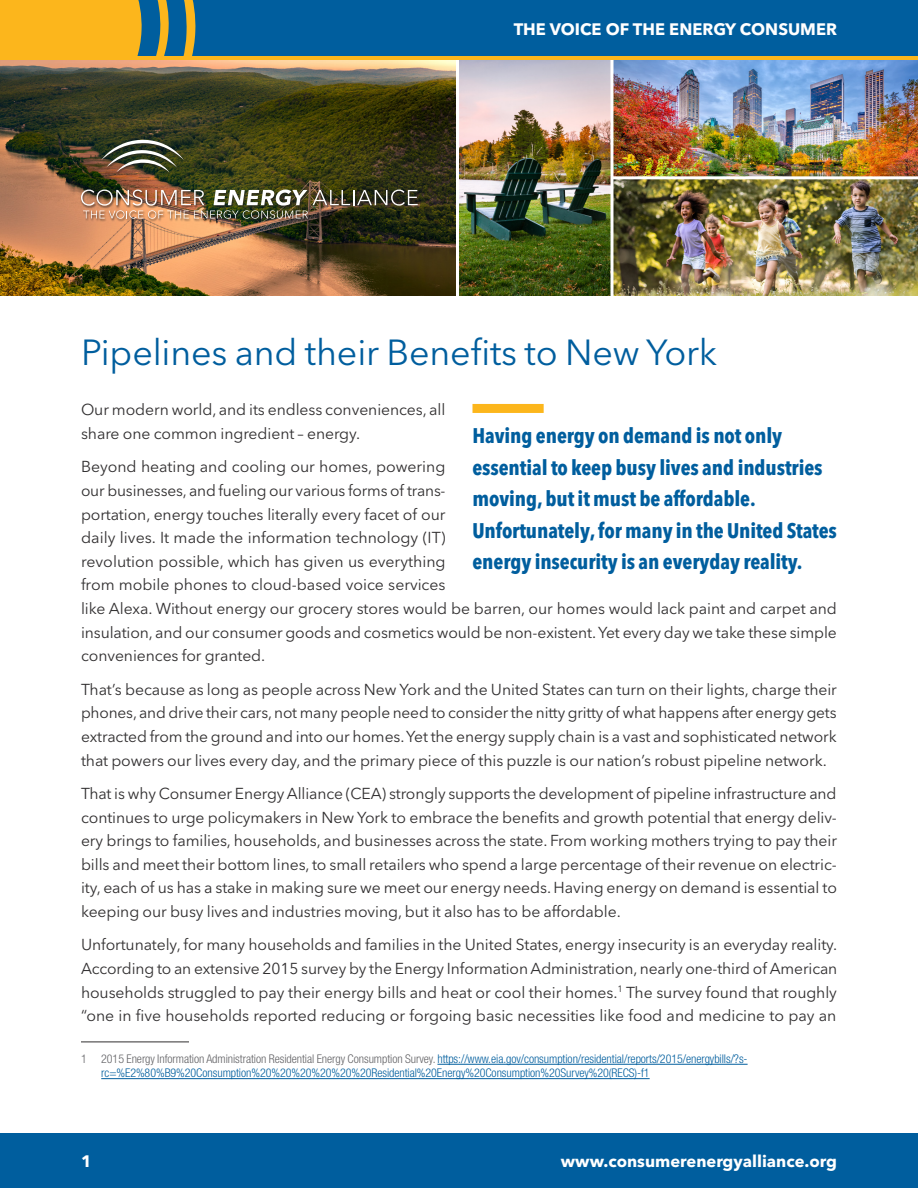
<style>
.page{position:relative;width:918px;height:1188px;background:#fff}
.page>*{position:absolute;margin:0;border:0;box-sizing:border-box;transform-origin:0 0}
.t1{font:36px "Avenir Next LT Pro";letter-spacing:-.005em;color:#005e9e}
.Quotes{font:700 condensed 21px/31.5px "Avenir Next LT Pro";letter-spacing:-.005em;color:#005e9e}
.t2{font:700 16.5px "Avenir Next LT Pro";color:#fff}
.paragraph{font:15.75px/23.7px "Avenir Next LT Pro";letter-spacing:-.005em;color:#312f30;text-align:justify}
.Footnote_text{font:300 condensed 12px/14.4px "Helvetica Neue LT Std";letter-spacing:-.005em;color:#005e9e}
.s1{color:#636366}
</style>
<div class="page">
<img style="left:0;top:60px;width:918px;height:236px">
<div style="left:80px;top:139px;width:341px;height:82px;background:#231f20;opacity:.75"></div>
<img style="left:81px;top:190px;width:337px;height:29px">
<svg style="left:101px;top:140px;width:83px;height:32px;background:#5e604c"></svg>
<svg style="left:610px;top:60px;width:4px;height:236px"></svg>
<hr style="left:456px;top:58px;width:3px;height:238px;background:#fff">
<hr style="left:613px;top:176px;width:305px;height:3px;background:#fff">
<div style="left:3px;top:0;width:915px;height:58px;background:#005e9e"></div>
<div style="left:0;top:0;width:142px;height:56px;background:#fcb61c"></div>
<svg style="left:156px;top:0;width:13px;height:56px"></svg>
<svg style="left:183px;top:0;width:13px;height:56px"></svg>
<div style="left:0;top:1133px;width:918px;height:55px;background:#005e9e"></div>
<hr style="left:0;top:56px;width:918px;height:4px;background:#fcb61c">
<hr style="left:81px;top:1042px;width:108px;height:1px;background:#312f30">
<hr style="left:437px;top:1064px;width:311px;height:1px;background:#005e9e">
<hr style="left:101px;top:1078px;width:549px;height:1px;background:#005e9e">
<div style="left:472px;top:404px;width:72px;height:9px;background:#fcb61c"></div>
<p class="t2" style="left:514px;top:19px;width:325px">THE VOICE OF THE ENERGY CONSUMER</p>
<p class="t1" style="left:81px;top:331px;width:638px">Pipelines and their Benefits to New York</p>
<p class="paragraph" style="left:81px;top:398px;width:366px">Our modern world, and its endless conveniences, all share one common ingredient – energy.</p>
<p class="paragraph" style="left:81px;top:455px;width:758px;text-align:left">Beyond heating and cooling our homes, powering<br>our businesses, and fueling our various forms of trans-<br>portation, energy touches literally every facet of our<br>daily lives. It made the information technology (IT)<br>revolution possible, which has given us everything<br>from mobile phones to cloud-based voice services<br>like Alexa. Without energy our grocery stores would be barren, our homes would lack paint and carpet and insulation, and our consumer goods and cosmetics would be non-existent. Yet every day we take these simple conveniences for granted.</p>
<p class="paragraph" style="left:81px;top:677px;width:757px">That’s because as long as people across New York and the United States can turn on their lights, charge their phones, and drive their cars, not many people need to consider the nitty gritty of what happens after energy gets extracted from the ground and into our homes. Yet the energy supply chain is a vast and sophisticated network that powers our lives every day, and the primary piece of this puzzle is our nation’s robust pipeline network.</p>
<p class="paragraph" style="left:81px;top:782px;width:758px">That is why Consumer Energy Alliance (CEA) strongly supports the development of pipeline infrastructure and continues to urge policymakers in New York to embrace the benefits and growth potential that energy deliv&shy;ery brings to families, households, and businesses across the state. From working mothers trying to pay their bills and meet their bottom lines, to small retailers who spend a large percentage of their revenue on electric&shy;ity, each of us has a stake in making sure we meet our energy needs. Having energy on demand is essential to keeping our busy lives and industries moving, but it also has to be affordable.</p>
<p class="paragraph" style="left:81px;top:933px;width:758px">Unfortunately, for many households and families in the United States, energy insecurity is an everyday reality.<br>According to an extensive 2015 survey by the Energy Information Administration, nearly one-third of American households struggled to pay their energy bills and heat or cool their homes.<sup>1</sup> The survey found that roughly “one in five households reported reducing or forgoing basic necessities like food and medicine to pay an</p>
<p class="Quotes" style="left:472px;top:420px;width:366px">Having energy on demand is not only essential to keep busy lives and industries moving, but it must be affordable.<br>Unfortunately, for many in the United States energy insecurity is an everyday reality.</p>
<p class="Footnote_text" style="left:101px;top:1052px;width:648px;text-indent:-20px"><span class="s1">1 2015 Energy Information Administration Residential Energy Consumption Survey.</span> https://www.eia.gov/consumption/residential/reports/2015/energybills/?s&shy;rc=%E2%80%B9%20Consumption%20%20%20%20%20%20Residential%20Energy%20Consumption%20Survey%20(RECS)-f1</p>
<p class="t2" style="left:81px;top:1151px;width:12px">1</p>
<p class="t2" style="left:561px;top:1151px;width:278px">www.consumerenergyalliance.org</p>
</div>
